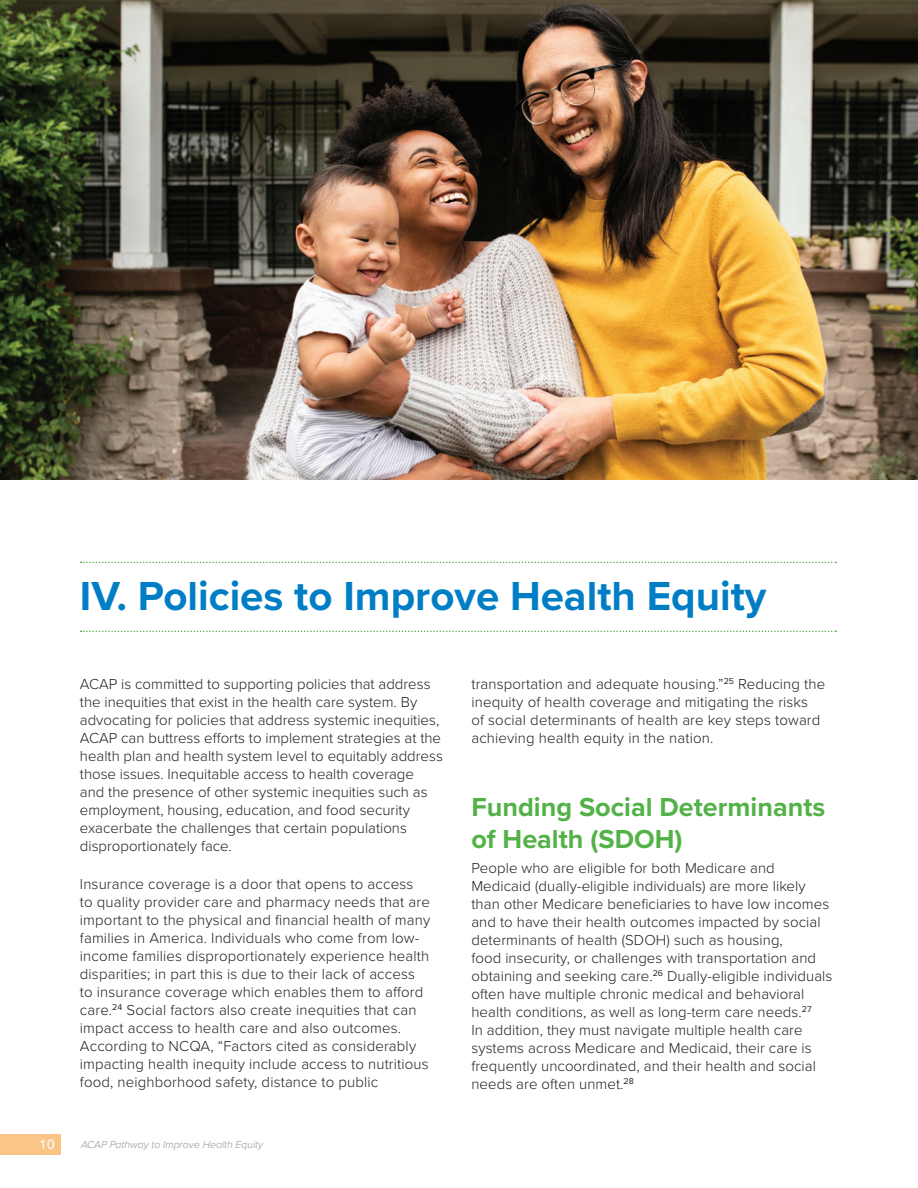
<style>
.page{position:relative;width:918px;height:1188px;background:#fff}
.page>*{position:absolute;margin:0;border:0;box-sizing:border-box;transform-origin:0 0}
.Section_Header{font:700 42px "Proxima Nova";color:#007ec5}
.Subhead_1{font:700 27px/32.4px "Proxima Nova";color:#53b247}
.Body{font:300 15px/18px "Proxima Nova";letter-spacing:.005em;color:#231f20}
.t1{font:13.5px "Helvetica Neue LT Std";color:#fff}
.t2{font:italic 300 10.5px "Proxima Nova";color:#939598}
</style>
<div class="page">
<div style="left:0;top:1134px;width:61px;height:20px;background:#fcc588"></div>
<svg style="left:81px;top:562px;width:755px;height:1px"></svg>
<svg style="left:81px;top:631px;width:755px;height:1px"></svg>
<img style="left:0;top:0;width:918px;height:480px">
<p class="Section_Header" style="left:80px;top:565px;width:688px">IV. Policies to Improve Health Equity</p>
<p class="Body" style="left:80px;top:674px;width:364px">ACAP is committed to supporting policies that address the inequities that exist in the health care system. By advocating for policies that address systemic inequities, ACAP can buttress efforts to implement strategies at the health plan and health system level to equitably address those issues. Inequitable access to health coverage<br>and the presence of other systemic inequities such as employment, housing, education, and food security exacerbate the challenges that certain populations disproportionately face.</p>
<p class="Body" style="left:80px;top:875px;width:352px">Insurance coverage is a door that opens to access<br>to quality provider care and pharmacy needs that are important to the physical and financial health of many families in America. Individuals who come from low&shy;income families disproportionately experience health disparities; in part this is due to their lack of access to insurance coverage which enables them to afford care.<sup>24</sup> Social factors also create inequities that can impact access to health care and also outcomes.<br>According to NCQA, “Factors cited as considerably impacting health inequity include access to nutritious food, neighborhood safety, distance to public</p>
<p class="t1" style="left:39px;top:1136px;width:17px">10</p>
<p class="t2" style="left:81px;top:1136px;width:184px">ACAP Pathway to Improve Health Equity</p>
<p class="Body" style="left:471px;top:674px;width:355px">transportation and adequate housing.”<sup>25</sup> Reducing the inequity of health coverage and mitigating the risks<br>of social determinants of health are key steps toward achieving health equity in the nation.</p>
<p class="Subhead_1" style="left:471px;top:790px;width:355px">Funding Social Determinants of Health (SDOH)</p>
<p class="Body" style="left:471px;top:858px;width:363px">People who are eligible for both Medicare and Medicaid (dually-eligible individuals) are more likely than other Medicare beneficiaries to have low incomes and to have their health outcomes impacted by social determinants of health (SDOH) such as housing,<br>food insecurity, or challenges with transportation and obtaining and seeking care.<sup>26</sup> Dually-eligible individuals often have multiple chronic medical and behavioral health conditions, as well as long-term care needs.<sup>27<br></sup>In addition, they must navigate multiple health care systems across Medicare and Medicaid, their care is frequently uncoordinated, and their health and social needs are often unmet.<sup>28</sup></p>
</div>
